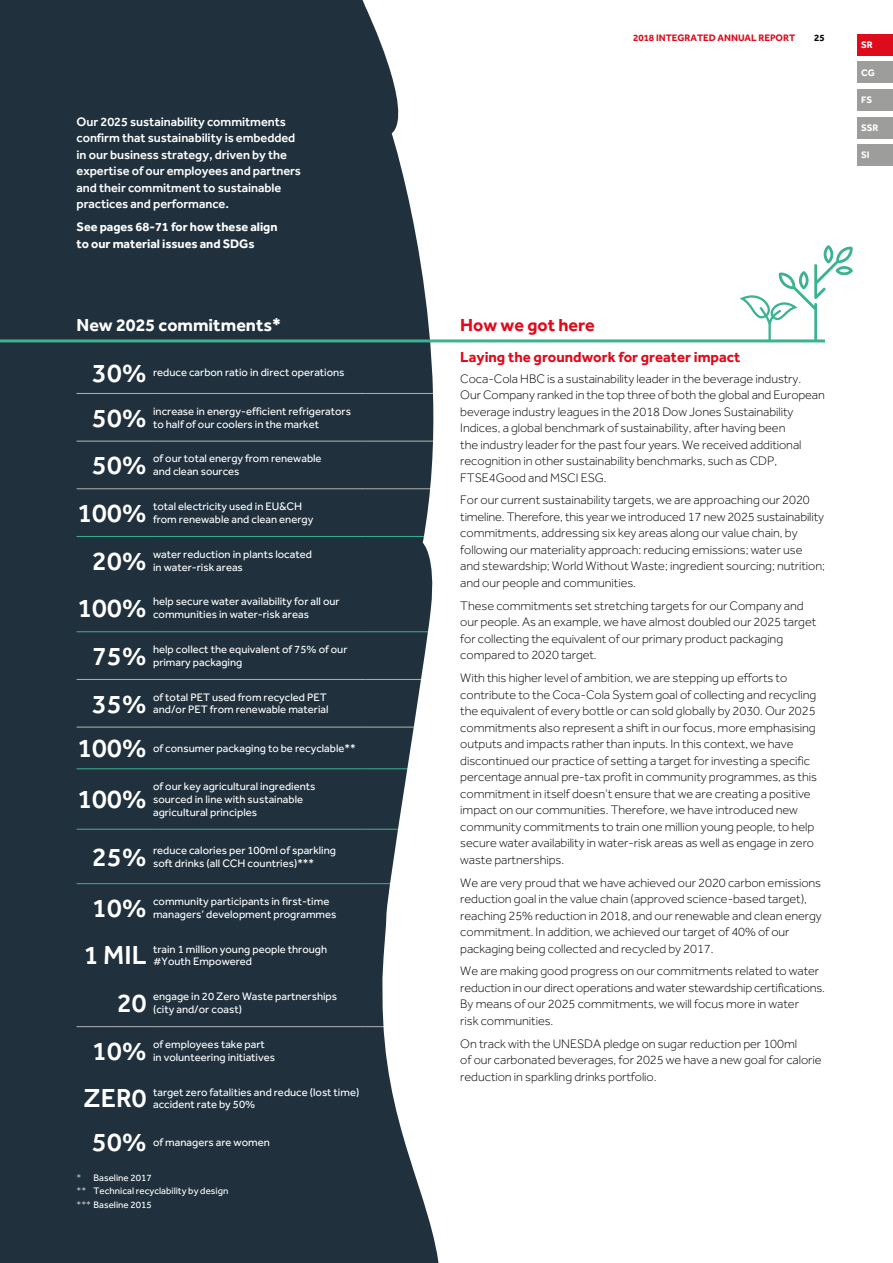
<style>
.page{position:relative;width:893px;height:1263px;background:#20313d}
.page>*{position:absolute;margin:0;border:0;box-sizing:border-box;transform-origin:0 0}
.t1{font:500 27px "Effra";color:#fff}
.t2{font:700 18px "Effra";color:#fff}
.t3{font:700 18px "Effra";color:#de0b1c}
.t4{font:700 15px "Effra";color:#de0b1c}
.t5{font:300 12.75px/16.5px "Effra";letter-spacing:-.005em;color:#000}
.t6{font:500 12.75px/16.5px "Effra";letter-spacing:-.005em;color:#fff}
.t7{font:700 12.75px/16.5px "Effra";letter-spacing:-.005em;color:#fff}
.t8{font:11.25px/12.8px "Effra";color:#fff}
.t9{font:9.75px/13.4px "Effra";color:#fff}
.t10{font:700 9.75px "Effra";color:#de0b1c}
.t11{font:700 9.75px "Effra";color:#fff}
.t12{font:700 9.75px "Effra";color:#000}
.s1{font-weight:300}
</style>
<div class="page">
<hr style="left:77px;top:393px;width:76px;height:1px;background:#b3b2b2">
<hr style="left:153px;top:393px;width:213px;height:1px;background:#b3b2b2">
<hr style="left:77px;top:441px;width:76px;height:1px;background:#b3b2b2">
<hr style="left:153px;top:441px;width:213px;height:1px;background:#b3b2b2">
<hr style="left:77px;top:488px;width:76px;height:1px;background:#b3b2b2">
<hr style="left:153px;top:488px;width:213px;height:1px;background:#b3b2b2">
<hr style="left:77px;top:679px;width:76px;height:1px;background:#b3b2b2">
<hr style="left:153px;top:679px;width:213px;height:1px;background:#b3b2b2">
<hr style="left:77px;top:727px;width:76px;height:1px;background:#b3b2b2">
<hr style="left:153px;top:727px;width:213px;height:1px;background:#b3b2b2">
<hr style="left:77px;top:1026px;width:76px;height:1px;background:#b3b2b2">
<hr style="left:153px;top:1026px;width:213px;height:1px;background:#b3b2b2">
<hr style="left:77px;top:536px;width:76px;height:1px;background:#3bb392">
<hr style="left:153px;top:536px;width:213px;height:1px;background:#3bb392">
<hr style="left:77px;top:631px;width:76px;height:1px;background:#3bb392">
<hr style="left:153px;top:631px;width:213px;height:1px;background:#3bb392">
<hr style="left:77px;top:768px;width:76px;height:1px;background:#3bb392">
<hr style="left:153px;top:768px;width:213px;height:1px;background:#3bb392">
<hr style="left:77px;top:829px;width:76px;height:1px;background:#3bb392">
<hr style="left:153px;top:829px;width:213px;height:1px;background:#3bb392">
<hr style="left:77px;top:883px;width:76px;height:1px;background:#3bb392">
<hr style="left:153px;top:883px;width:213px;height:1px;background:#3bb392">
<div style="left:357px;top:0;width:536px;height:1263px;background:#fff"></div>
<svg style="left:363px;top:0;width:93px;height:1263px"></svg>
<hr style="left:0;top:339px;width:825px;height:3px;background:#3bb392">
<svg style="left:739px;top:245px;width:114px;height:96px;background:#e5f5f0"></svg>
<div style="left:857px;top:34px;width:36px;height:21px;background:#de0b1c"></div>
<div style="left:857px;top:62px;width:36px;height:21px;background:#9d9d9c"></div>
<div style="left:857px;top:89px;width:36px;height:22px;background:#9d9d9c"></div>
<div style="left:857px;top:117px;width:36px;height:21px;background:#9d9d9c"></div>
<div style="left:857px;top:145px;width:36px;height:21px;background:#9d9d9c"></div>
<p class="t6" style="left:77px;top:113px;width:226px">Our 2025 sustainability commitments confirm that sustainability is embedded in our business strategy, driven by the expertise of our employees and partners and their commitment to sustainable practices and performance.</p>
<p class="t7" style="left:77px;top:218px;width:202px">See pages 68-71 for how these align to our material issues and SDGs</p>
<h2 class="t2" style="left:77px;top:314px;width:206px">New 2025 commitments*</h2>
<h2 class="t3" style="left:460px;top:314px;width:136px">How we got here</h2>
<p class="t10" style="left:633px;top:31px;width:164px">2018 INTEGRATED ANNUAL REPORT</p>
<p class="t12" style="left:814px;top:31px;width:12px">25</p>
<h1 class="t1" style="left:92px;top:357px;width:56px">30%</h1>
<p class="t8" style="left:153px;top:366px;width:193px">reduce carbon ratio in direct operations</p>
<h1 class="t1" style="left:92px;top:401px;width:56px">50%</h1>
<p class="t8" style="left:153px;top:404px;width:199px">increase in energy-efficient refrigerators to half of our coolers in the market</p>
<h1 class="t1" style="left:92px;top:449px;width:56px">50%</h1>
<p class="t8" style="left:153px;top:452px;width:170px">of our total energy from renewable and clean sources</p>
<h1 class="t1" style="left:78px;top:497px;width:71px">100%</h1>
<p class="t8" style="left:153px;top:500px;width:162px">total electricity used in EU&amp;CH from renewable and clean energy</p>
<h1 class="t1" style="left:92px;top:544px;width:56px">20%</h1>
<p class="t8" style="left:153px;top:547px;width:160px">water reduction in plants located in water-risk areas</p>
<h1 class="t1" style="left:78px;top:592px;width:71px">100%</h1>
<p class="t8" style="left:153px;top:595px;width:188px">help secure water availability for all our communities in water-risk areas</p>
<h1 class="t1" style="left:92px;top:640px;width:56px">75%</h1>
<p class="t8" style="left:153px;top:643px;width:196px">help collect the equivalent of 75% of our primary packaging</p>
<h1 class="t1" style="left:92px;top:687px;width:56px">35%</h1>
<p class="t8" style="left:153px;top:690px;width:177px">of total PET used from recycled PET and/or PET from renewable material</p>
<h1 class="t1" style="left:78px;top:732px;width:71px">100%</h1>
<p class="t8" style="left:153px;top:741px;width:204px">of consumer packaging to be recyclable**</p>
<h1 class="t1" style="left:78px;top:783px;width:71px">100%</h1>
<p class="t8" style="left:153px;top:780px;width:164px">of our key agricultural ingredients sourced in line with sustainable agricultural principles</p>
<h1 class="t1" style="left:92px;top:840px;width:56px">25%</h1>
<p class="t8" style="left:153px;top:844px;width:184px">reduce calories per 100ml of sparkling soft drinks (all CCH countries)***</p>
<h1 class="t1" style="left:92px;top:891px;width:56px">10%</h1>
<p class="t8" style="left:153px;top:895px;width:185px">community participants in first-time managers’ development programmes</p>
<h1 class="t1" style="left:84px;top:939px;width:65px">1 MIL</h1>
<p class="t8" style="left:153px;top:942px;width:176px">train 1 million young people through #Youth Empowered</p>
<h1 class="t1" style="left:117px;top:987px;width:31px">20</h1>
<p class="t8" style="left:153px;top:990px;width:186px">engage in 20 Zero Waste partnerships (city and/or coast)</p>
<h1 class="t1" style="left:92px;top:1034px;width:56px">10%</h1>
<p class="t8" style="left:153px;top:1038px;width:123px">of employees take part in volunteering initiatives</p>
<h1 class="t1" style="left:83px;top:1082px;width:65px">ZER0</h1>
<p class="t8" style="left:153px;top:1085px;width:208px">target zero fatalities and reduce (lost time) accident rate by 50%</p>
<h1 class="t1" style="left:92px;top:1126px;width:56px">50%</h1>
<p class="t8" style="left:153px;top:1135px;width:118px">of managers are women</p>
<p class="t9" style="left:77px;top:1171px;width:153px"><span class="s1">*</span> Baseline 2017<br><span class="s1">***</span> Technical recyclability by design <span class="s1">****</span> Baseline 2015</p>
<p class="t4" style="left:460px;top:348px;width:282px">Laying the groundwork for greater impact</p>
<p class="t5" style="left:460px;top:370px;width:366px">Coca‑Cola HBC is a sustainability leader in the beverage industry.<br>Our Company ranked in the top three of both the global and European beverage industry leagues in the 2018 Dow Jones Sustainability Indices, a global benchmark of sustainability, after having been<br>the industry leader for the past four years. We received additional recognition in other sustainability benchmarks, such as CDP, FTSE4Good and MSCI ESG.</p>
<p class="t5" style="left:460px;top:492px;width:366px">For our current sustainability targets, we are approaching our 2020 timeline. Therefore, this year we introduced 17 new 2025 sustainability commitments, addressing six key areas along our value chain, by following our materiality approach: reducing emissions; water use and stewardship; World Without Waste; ingredient sourcing; nutrition; and our people and communities.</p>
<p class="t5" style="left:460px;top:597px;width:357px">These commitments set stretching targets for our Company and our people. As an example, we have almost doubled our 2025 target for collecting the equivalent of our primary product packaging compared to 2020 target.</p>
<p class="t5" style="left:460px;top:670px;width:358px">With this higher level of ambition, we are stepping up efforts to contribute to the Coca-Cola System goal of collecting and recycling the equivalent of every bottle or can sold globally by 2030. Our 2025 commitments also represent a shift in our focus, more emphasising outputs and impacts rather than inputs. In this context, we have discontinued our practice of setting a target for investing a specific percentage annual pre-tax profit in community programmes, as this commitment in itself doesn’t ensure that we are creating a positive impact on our communities. Therefore, we have introduced new community commitments to train one million young people, to help secure water availability in water-risk areas as well as engage in zero waste partnerships.</p>
<p class="t5" style="left:460px;top:874px;width:363px">We are very proud that we have achieved our 2020 carbon emissions reduction goal in the value chain (approved science-based target), reaching 25% reduction in 2018, and our renewable and clean energy commitment. In addition, we achieved our target of 40% of our packaging being collected and recycled by 2017.</p>
<p class="t5" style="left:460px;top:963px;width:366px">We are making good progress on our commitments related to water reduction in our direct operations and water stewardship certifications.<br>By means of our 2025 commitments, we will focus more in water<br>risk communities.</p>
<p class="t5" style="left:460px;top:1035px;width:363px">On track with the UNESDA pledge on sugar reduction per 100ml<br>of our carbonated beverages, for 2025 we have a new goal for calorie reduction in sparkling drinks portfolio.</p>
<p class="t11" style="left:861px;top:39px;width:13px">SR</p>
<p class="t11" style="left:861px;top:66px;width:15px">CG</p>
<p class="t11" style="left:861px;top:94px;width:13px">FS</p>
<p class="t11" style="left:861px;top:122px;width:19px">SSR</p>
<p class="t11" style="left:861px;top:149px;width:10px">SI</p>
</div>
